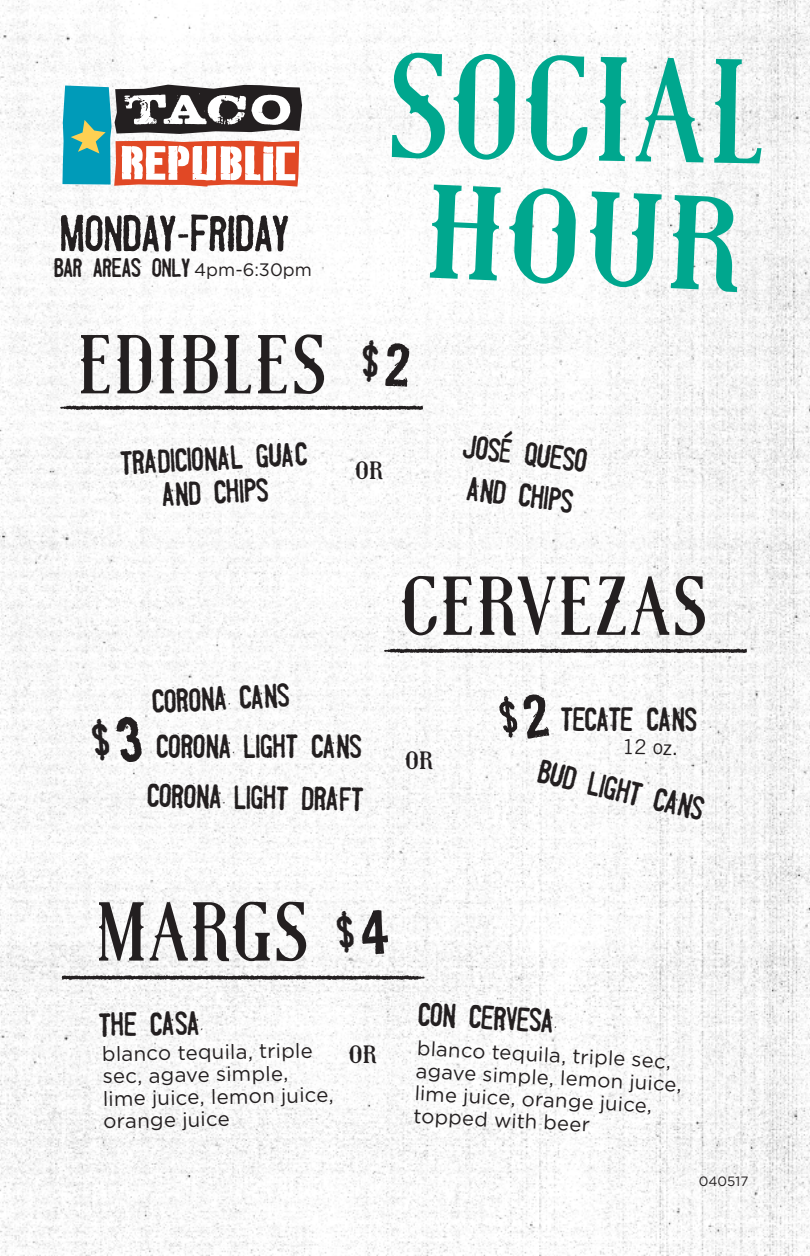
<style>
.page{position:relative;width:810px;height:1256px;background:#fff}
.page>*{position:absolute;margin:0;border:0;box-sizing:border-box;transform-origin:0 0}
.t1{font:155.25px "Gringo";color:#00a78e}
.t2{font:144px "Gringo";color:#00a78e}
.t3{font:81px "Gringo";letter-spacing:.005em;color:#231f20}
.t4{font:51.75px "Fueledby Schlitz Clean";color:#231f20}
.t5{font:33.75px/34px "Fueledby Schlitz Clean";color:#231f20;text-align:center}
.t6{font:29.25px "Gringo";color:#231f20}
.t7{font:27px "Fueledby Schlitz Clean";color:#231f20}
.t8{font:20.47px/22.3px "Gotham";color:#231f20}
.t9{font:20.47px "Trade Gothic";color:#231f20}
.t10{font:20.25px/22.5px "Gotham";color:#231f20}
.t11{font:18px "Gotham";color:#231f20}
.t12{font:13.5px "Gotham";color:#231f20}
</style>
<div class="page">
<img style="left:0;top:0;width:810px;height:1256px">
<svg style="left:62px;top:85px;width:240px;height:102px"></svg>
<svg style="left:60px;top:405px;width:363px;height:5px;background:#615f5f"></svg>
<svg style="left:384px;top:648px;width:363px;height:5px;background:#615e5f"></svg>
<svg style="left:62px;top:975px;width:363px;height:4px"></svg>
<svg style="left:361px;top:339px;width:49px;height:48px"></svg>
<svg style="left:498px;top:693px;width:52px;height:46px"></svg>
<svg style="left:91px;top:715px;width:52px;height:48px"></svg>
<svg style="left:336px;top:909px;width:53px;height:46px"></svg>
<p class="t4" style="left:61px;top:201px;width:230px">MONDAY-FRIDAY</p>
<p class="t7" style="left:54px;top:250px;width:137px">BAR AREAS ONLY</p>
<p class="t11" style="left:194px;top:259px;width:119px">4pm-6:30pm</p>
<p class="t3" style="left:81px;top:324px;width:251px">EDIBLES</p>
<p class="t5" style="left:120px;top:447px;width:188px;rotate:-3deg">TRADICIONAL GUAC<br>AND CHIPS</p>
<p class="t2" style="left:394px;top:34px;width:383px;rotate:1deg">SOCIAL</p>
<p class="t1" style="left:437px;top:144px;width:321px;rotate:3deg">hour</p>
<p class="t6" style="left:356px;top:454px;width:30px">or</p>
<p class="t5" style="left:466px;top:430px;width:126px;rotate:7deg">JOSÉ QUESO</p>
<p class="t5" style="left:470px;top:472px;width:108px;rotate:7deg">AND CHIPS</p>
<p class="t5" style="left:152px;top:685px;width:139px;rotate:-3deg">CORONA CANS</p>
<p class="t5" style="left:157px;top:730px;width:206px">CORONA LIGHT CANS</p>
<p class="t5" style="left:148px;top:779px;width:218px;rotate:1deg">CORONA LIGHT DRAFT</p>
<p class="t3" style="left:405px;top:566px;width:308px">CERVEZAS</p>
<p class="t6" style="left:407px;top:744px;width:30px">or</p>
<p class="t5" style="left:561px;top:702px;width:138px">TECATE CANS</p>
<p class="t9" style="left:623px;top:734px;width:57px;rotate:1deg">12 oz.</p>
<p class="t5" style="left:544px;top:754px;width:170px;rotate:14deg">BUD LIGHT CANS</p>
<p class="t3" style="left:99px;top:891px;width:215px">MARGS</p>
<p class="t5" style="left:99px;top:1008px;width:101px;rotate:-1deg">THE CASA</p>
<p class="t5" style="left:420px;top:997px;width:136px;rotate:3deg">CON CERVESA</p>
<p class="t8" style="left:102px;top:1042px;width:232px;rotate:-1deg">blanco tequila, triple sec, agave simple, lime juice, lemon juice, orange juice</p>
<p class="t10" style="left:418px;top:1036px;width:268px;rotate:3deg">blanco tequila, triple sec, agave simple, lemon juice, lime juice, orange juice, topped with beer</p>
<p class="t6" style="left:350px;top:1037px;width:30px">or</p>
<p class="t12" style="left:699px;top:1173px;width:51px">040517</p>
</div>
